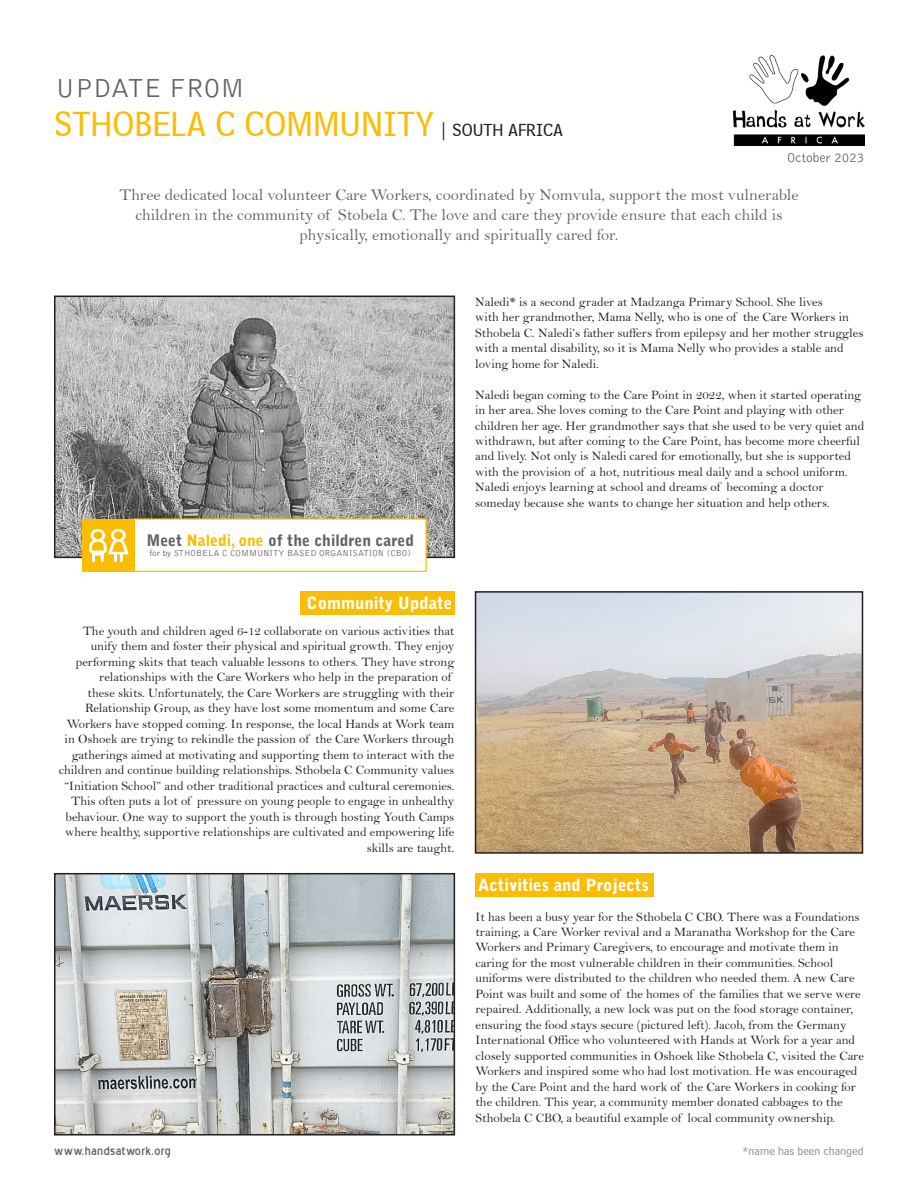
<style>
.page{position:relative;width:918px;height:1188px;background:#fff}
.page>*{position:absolute;margin:0;border:0;box-sizing:border-box;transform-origin:0 0}
.t1{font:36px "Bell Centennial BT Sub Caption";color:#fbbd04}
.t2{font:300 27px "Bell Gothic Std";color:#636366}
.t3{font:900 16.8px "Bell Gothic Std";color:#fbffff}
.t4{font:16.5px/19.8px "Bell";color:#636366;text-align:center}
.t5{font:900 15.75px "Bell Gothic Std";color:#636366}
.t6{font:15px "Blue Highway";letter-spacing:.025em;color:#636366}
.t7{font:300 13.5px "Bell Gothic Std";color:#636366}
.t8{font:12.9px/15.5px "Bell";color:#231f20}
.t9{font:12px "Bell Centennial BT Sub Caption";color:#939598}
.t10{font:300 9px "Bell Gothic Std";color:#636366}
.s1{font-size:18px;color:#231f20}
.s2{color:#fbbd04}
</style>
<div class="page">
<img style="left:57px;top:299px;width:395px;height:256px">
<div style="left:54px;top:296px;width:401px;height:262px;border:2px solid #231f20"></div>
<div style="left:134px;top:518px;width:293px;height:54px;background:#fff;border:1px solid #fbbd04"></div>
<img style="left:57px;top:876px;width:395px;height:257px">
<div style="left:54px;top:873px;width:401px;height:263px;border:2px solid #231f20"></div>
<div style="left:82px;top:519px;width:53px;height:53px;background:#fbbd04"></div>
<svg style="left:89px;top:529px;width:40px;height:33px"></svg>
<img style="left:734px;top:56px;width:130px;height:90px">
<div style="left:475px;top:873px;width:179px;height:23px;background:#fbbd04"></div>
<img style="left:478px;top:594px;width:382px;height:257px">
<div style="left:475px;top:591px;width:388px;height:263px;border:2px solid #231f20"></div>
<div style="left:300px;top:591px;width:154px;height:23px;background:#fbbd04"></div>
<p class="t2" style="left:56px;top:74px;width:190px">UPDATE FROM</p>
<p class="t1" style="left:54px;top:102px;width:511px">STHOBELA C COMMUNITY <span class="s1">| SOUTH AFRICA</span></p>
<p class="t7" style="left:787px;top:150px;width:79px">October 2023</p>
<p class="t4" style="left:120px;top:185px;width:680px">Three dedicated local volunteer Care Workers, coordinated by Nomvula, support the most vulnerable children in the community of Stobela C. The love and care they provide ensure that each child is physically, emotionally and spiritually cared for.</p>
<p class="t5" style="left:146px;top:531px;width:269px">Meet <span class="s2">Naledi, one</span> of the children cared</p>
<p class="t10" style="left:150px;top:549px;width:263px">for by STHOBELA C COMMUNITY BASED ORGANISATION (CBO)</p>
<p class="t3" style="left:306px;top:593px;width:147px">Community Update</p>
<p class="t8" style="left:59px;top:623px;width:397px;text-align:right">The youth and children aged 6-12 collaborate on various activities that unify them and foster their physical and spiritual growth. They enjoy performing skits that teach valuable lessons to others. They have strong relationships with the Care Workers who help in the preparation of<br>these skits. Unfortunately, the Care Workers are struggling with their Relationship Group, as they have lost some momentum and some Care Workers have stopped coming. In response, the local Hands at Work team in Oshoek are trying to rekindle the passion of the Care Workers through gatherings aimed at motivating and supporting them to interact with the children and continue building relationships. Sthobela C Community values “Initiation School” and other traditional practices and cultural ceremonies.<br>This often puts a lot of pressure on young people to engage in unhealthy behaviour. One way to support the youth is through hosting Youth Camps where healthy, supportive relationships are cultivated and empowering life skills are taught.</p>
<p class="t6" style="left:54px;top:1144px;width:118px">www.handsatwork.org</p>
<p class="t8" style="left:475px;top:294px;width:390px">Naledi* is a second grader at Madzanga Primary School. She lives<br>with her grandmother, Mama Nelly, who is one of the Care Workers in Sthobela C. Naledi’s father suffers from epilepsy and her mother struggles with a mental disability, so it is Mama Nelly who provides a stable and loving home for Naledi.</p>
<p class="t8" style="left:475px;top:387px;width:391px">Naledi began coming to the Care Point in 2022, when it started operating in her area. She loves coming to the Care Point and playing with other children her age. Her grandmother says that she used to be very quiet and withdrawn, but after coming to the Care Point, has become more cheerful and lively. Not only is Naledi cared for emotionally, but she is supported with the provision of a hot, nutritious meal daily and a school uniform.<br>Naledi enjoys learning at school and dreams of becoming a doctor someday because she wants to change her situation and help others.</p>
<p class="t3" style="left:478px;top:875px;width:172px">Activities and Projects</p>
<p class="t8" style="left:476px;top:909px;width:390px">It has been a busy year for the Sthobela C CBO. There was a Foundations training, a Care Worker revival and a Maranatha Workshop for the Care Workers and Primary Caregivers, to encourage and motivate them in caring for the most vulnerable children in their communities. School uniforms were distributed to the children who needed them. A new Care Point was built and some of the homes of the families that we serve were repaired. Additionally, a new lock was put on the food storage container, ensuring the food stays secure (pictured left). Jacob, from the Germany International Office who volunteered with Hands at Work for a year and closely supported communities in Oshoek like Sthobela C, visited the Care Workers and inspired some who had lost motivation. He was encouraged by the Care Point and the hard work of the Care Workers in cooking for the children. This year, a community member donated cabbages to the Sthobela C CBO, a beautiful example of local community ownership.</p>
<p class="t9" style="left:743px;top:1144px;width:123px">*name has been changed</p>
</div>
